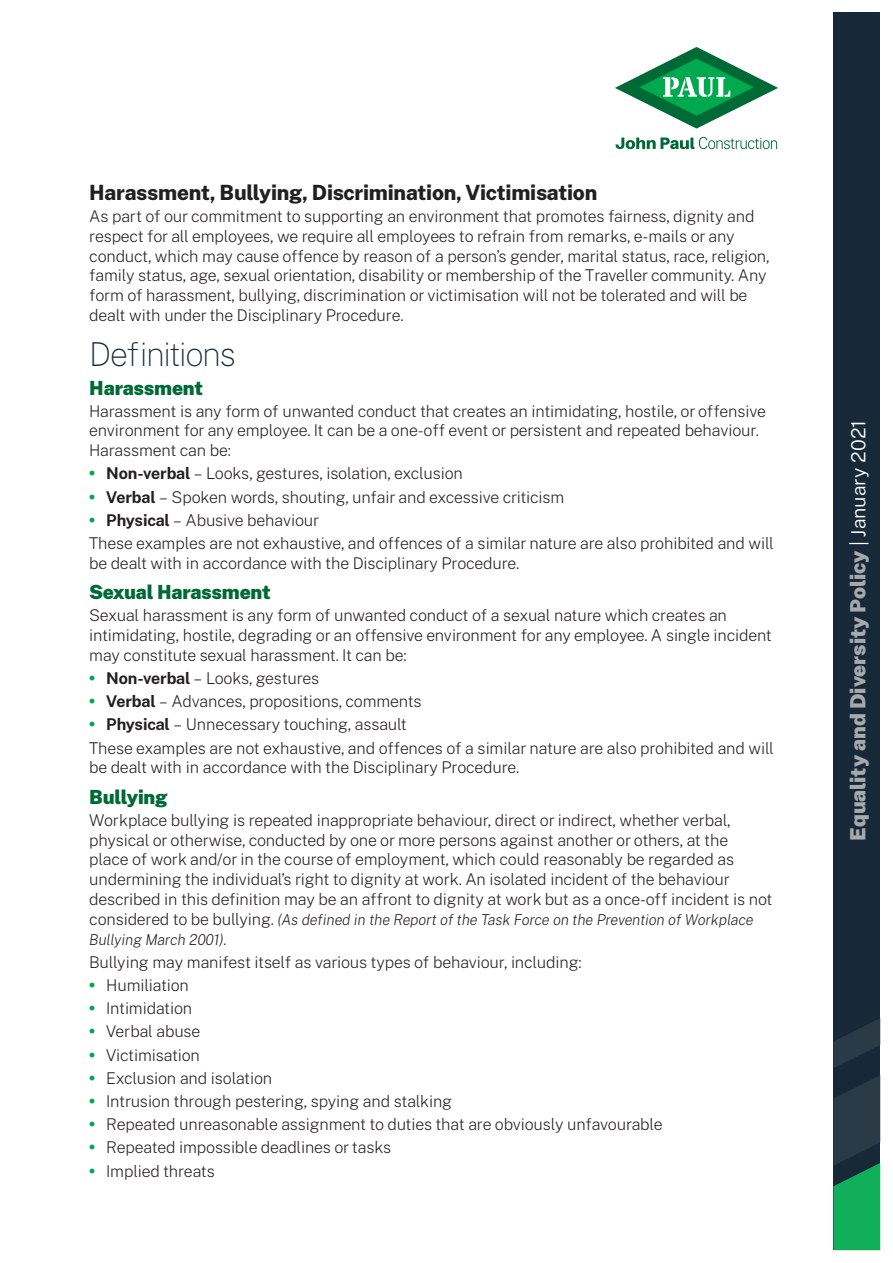
<style>
.page{position:relative;width:893px;height:1263px;background:#fff}
.page>*{position:absolute;margin:0;border:0;box-sizing:border-box;transform-origin:0 0}
.Paragraph_heading{font:100 33px "Public Sans";letter-spacing:-.05em;color:#172938}
.Paragraph_heading-2{font:800 21px "Public Sans";letter-spacing:-.01em;color:#231f20}
.t1{font:900 21px "Public Sans";color:#a7aaac}
.Paragraph_Heading_2{font:900 19.5px "Public Sans";letter-spacing:-.01em;color:#006a36}
.text_paragraph{font:200 16.2px/19.8px "Public Sans";letter-spacing:-.01em;color:#231f20}
.text_paragraph-2{font:italic 200 15px/19.8px "Public Sans";letter-spacing:-.01em;color:#231f20}
.s1{font-weight:900;color:#00a94d}
.s2{font-weight:700}
.s3{font-style:normal;font-size:16.2px}
.s4{font-style:normal}
.s5{font-weight:300;font-size:19.5px;color:#fff}
</style>
<div class="page">
<div style="left:833px;top:13px;width:47px;height:1237px;background:#172938"></div>
<svg style="left:833px;top:1076px;width:47px;height:174px"></svg>
<svg style="left:834px;top:1018px;width:46px;height:50px"></svg>
<svg style="left:615px;top:137px;width:162px;height:12px"></svg>
<svg style="left:615px;top:47px;width:163px;height:82px"></svg>
<p class="Paragraph_heading-2" style="left:89px;top:176px;width:510px">Harassment, Bullying, Discrimination, Victimisation</p>
<p class="text_paragraph" style="left:89px;top:205px;width:682px">As part of our commitment to supporting an environment that promotes fairness, dignity and respect for all employees, we require all employees to refrain from remarks, e-mails or any conduct, which may cause offence by reason of a person’s gender, marital status, race, religion, family status, age, sexual orientation, disability or membership of the Traveller community. Any form of harassment, bullying, discrimination or victimisation will not be tolerated and will be dealt with under the Disciplinary Procedure.</p>
<p class="Paragraph_heading" style="left:89px;top:330px;width:148px">Definitions</p>
<p class="Paragraph_Heading_2" style="left:89px;top:372px;width:115px">Harassment</p>
<p class="text_paragraph" style="left:89px;top:400px;width:678px">Harassment is any form of unwanted conduct that creates an intimidating, hostile, or offensive environment for any employee. It can be a one-off event or persistent and repeated behaviour.<br>Harassment can be:</p>
<p class="text_paragraph" style="left:89px;top:463px;width:375px"><span class="s1">•</span> <span class="s2">Non-verbal</span> – Looks, gestures, isolation, exclusion</p>
<p class="text_paragraph" style="left:89px;top:486px;width:477px"><span class="s1">•</span> <span class="s2">Verbal</span> – Spoken words, shouting, unfair and excessive criticism</p>
<p class="text_paragraph" style="left:89px;top:509px;width:231px"><span class="s1">•</span> <span class="s2">Physical</span> – Abusive behaviour</p>
<p class="text_paragraph" style="left:89px;top:532px;width:686px">These examples are not exhaustive, and offences of a similar nature are also prohibited and will be dealt with in accordance with the Disciplinary Procedure.</p>
<p class="Paragraph_Heading_2" style="left:89px;top:576px;width:183px">Sexual Harassment</p>
<p class="text_paragraph" style="left:89px;top:604px;width:684px">Sexual harassment is any form of unwanted conduct of a sexual nature which creates an intimidating, hostile, degrading or an offensive environment for any employee. A single incident may constitute sexual harassment. It can be:</p>
<p class="text_paragraph" style="left:89px;top:667px;width:232px"><span class="s1">•</span> <span class="s2">Non-verbal</span> – Looks, gestures</p>
<p class="text_paragraph" style="left:89px;top:690px;width:334px"><span class="s1">•</span> <span class="s2">Verbal</span> – Advances, propositions, comments</p>
<p class="text_paragraph" style="left:89px;top:714px;width:319px"><span class="s1">•</span> <span class="s2">Physical</span> – Unnecessary touching, assault</p>
<p class="text_paragraph" style="left:89px;top:737px;width:686px">These examples are not exhaustive, and offences of a similar nature are also prohibited and will be dealt with in accordance with the Disciplinary Procedure.</p>
<p class="Paragraph_Heading_2" style="left:89px;top:781px;width:80px">Bullying</p>
<p class="text_paragraph" style="left:89px;top:809px;width:685px">Workplace bullying is repeated inappropriate behaviour, direct or indirect, whether verbal, physical or otherwise, conducted by one or more persons against another or others, at the<br>place of work and/or in the course of employment, which could reasonably be regarded as undermining the individual’s right to dignity at work. An isolated incident of the behaviour described in this definition may be an affront to dignity at work but as a once-off incident is not</p>
<p class="text_paragraph-2" style="left:89px;top:909px;width:666px"><span class="s3">considered to be bullying.</span> (As defined in the Report of the Task Force on the Prevention of Workplace<br>Bullying March 2001)<span class="s4">.</span></p>
<p class="text_paragraph" style="left:89px;top:951px;width:494px">Bullying may manifest itself as various types of behaviour, including:</p>
<p class="text_paragraph" style="left:89px;top:974px;width:101px"><span class="s1">•</span> Humiliation</p>
<p class="text_paragraph" style="left:89px;top:997px;width:104px"><span class="s1">•</span> Intimidation</p>
<p class="text_paragraph" style="left:89px;top:1021px;width:113px"><span class="s1">•</span> Verbal abuse</p>
<p class="text_paragraph" style="left:89px;top:1044px;width:112px"><span class="s1">•</span> Victimisation</p>
<p class="text_paragraph" style="left:89px;top:1067px;width:184px"><span class="s1">•</span> Exclusion and isolation</p>
<p class="text_paragraph" style="left:89px;top:1090px;width:364px"><span class="s1">•</span> Intrusion through pestering, spying and stalking</p>
<p class="text_paragraph" style="left:89px;top:1113px;width:575px"><span class="s1">•</span> Repeated unreasonable assignment to duties that are obviously unfavourable</p>
<p class="text_paragraph" style="left:89px;top:1137px;width:303px"><span class="s1">•</span> Repeated impossible deadlines or tasks</p>
<p class="text_paragraph" style="left:89px;top:1160px;width:127px"><span class="s1">•</span> Implied threats</p>
<p class="t1" style="left:841px;top:841px;width:422px;rotate:-90deg">Equality and Diversity Policy <span class="s5">| January 2021</span></p>
</div>
